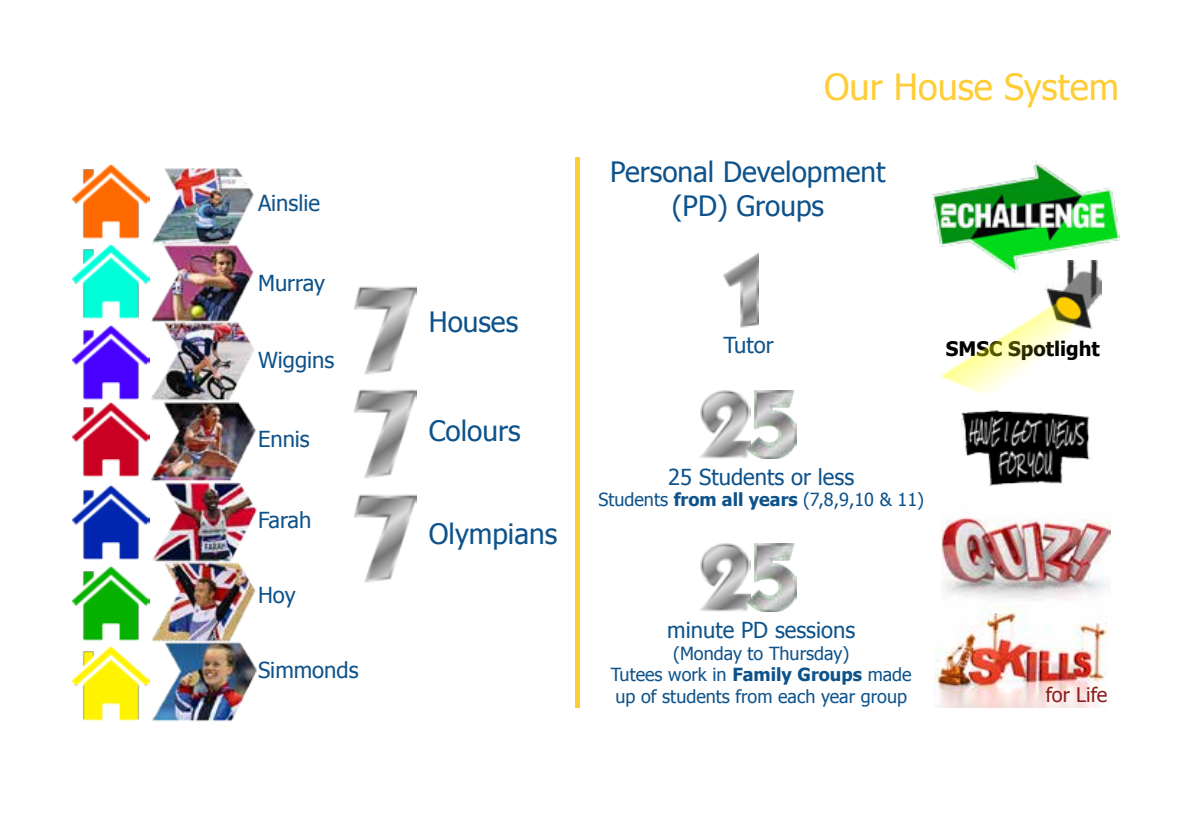
<style>
.page{position:relative;width:1191px;height:840px;background:#fff}
.page>*{position:absolute;margin:0;border:0;box-sizing:border-box;transform-origin:0 0}
.t1{font:36px "Tahoma";color:#ffcd35}
.t2{font:28px/33.6px "Tahoma";color:#0d528a;text-align:center}
.t3{font:22px "Tahoma";color:#0d528a}
.t4{font:700 20px "Tahoma";color:#000}
.t5{font:20px "Tahoma";color:#8a1d1a}
.t6{font:18px/21.6px "Tahoma";color:#0d528a;text-align:center}
.s1{font-weight:700}
</style>
<div class="page">
<img style="left:72px;top:164px;width:67px;height:75px">
<img style="left:72px;top:325px;width:67px;height:152px">
<img style="left:72px;top:485px;width:67px;height:75px">
<img style="left:72px;top:566px;width:67px;height:75px">
<img style="left:72px;top:244px;width:67px;height:75px">
<img style="left:72px;top:646px;width:67px;height:75px">
<img style="left:139px;top:168px;width:118px;height:554px">
<img style="left:354px;top:286px;width:63px;height:89px">
<img style="left:354px;top:389px;width:63px;height:89px">
<img style="left:354px;top:494px;width:63px;height:89px">
<div style="left:575px;top:157px;width:5px;height:550px;background:#fecc36"></div>
<img style="left:723px;top:253px;width:35px;height:75px">
<img style="left:700px;top:390px;width:47px;height:69px">
<img style="left:747px;top:391px;width:50px;height:67px">
<img style="left:700px;top:543px;width:47px;height:69px">
<img style="left:747px;top:543px;width:50px;height:68px">
<img style="left:961px;top:410px;width:130px;height:76px">
<img style="left:932px;top:160px;width:187px;height:100px">
<img style="left:941px;top:517px;width:169px;height:83px">
<img style="left:935px;top:602px;width:172px;height:105px">
<img style="left:941px;top:260px;width:160px;height:134px">
<p class="t3" style="left:258px;top:189px;width:63px">Ainslie</p>
<p class="t3" style="left:258px;top:268px;width:69px">Murray</p>
<p class="t3" style="left:258px;top:345px;width:78px">Wiggins</p>
<p class="t3" style="left:258px;top:423px;width:53px">Ennis</p>
<p class="t3" style="left:258px;top:505px;width:55px">Farah</p>
<p class="t3" style="left:258px;top:579px;width:39px">Hoy</p>
<p class="t3" style="left:258px;top:655px;width:102px">Simmonds</p>
<h2 class="t2" style="left:429px;top:304px;width:91px">Houses</h2>
<h2 class="t2" style="left:429px;top:413px;width:93px">Colours</h2>
<h2 class="t2" style="left:429px;top:515px;width:130px">Olympians</h2>
<h1 class="t1" style="left:824px;top:62px;width:296px">Our House System</h1>
<h2 class="t2" style="left:610px;top:154px;width:277px">Personal Development (PD) Groups</h2>
<p class="t3" style="left:723px;top:330px;width:52px">Tutor</p>
<p class="t4" style="left:946px;top:334px;width:156px">SMSC Spotlight</p>
<p class="t3" style="left:668px;top:461px;width:187px">25 Students or less</p>
<p class="t6" style="left:598px;top:487px;width:327px">Students <span class="s1">from all years</span> (7,8,9,10 &amp; 11)</p>
<p class="t3" style="left:667px;top:615px;width:189px">minute PD sessions</p>
<p class="t6" style="left:611px;top:641px;width:302px">(Monday to Thursday)<br>Tutees work in <span class="s1">Family Groups</span> made up of students from each year group</p>
<p class="t5" style="left:1045px;top:680px;width:63px">for Life</p>
</div>
